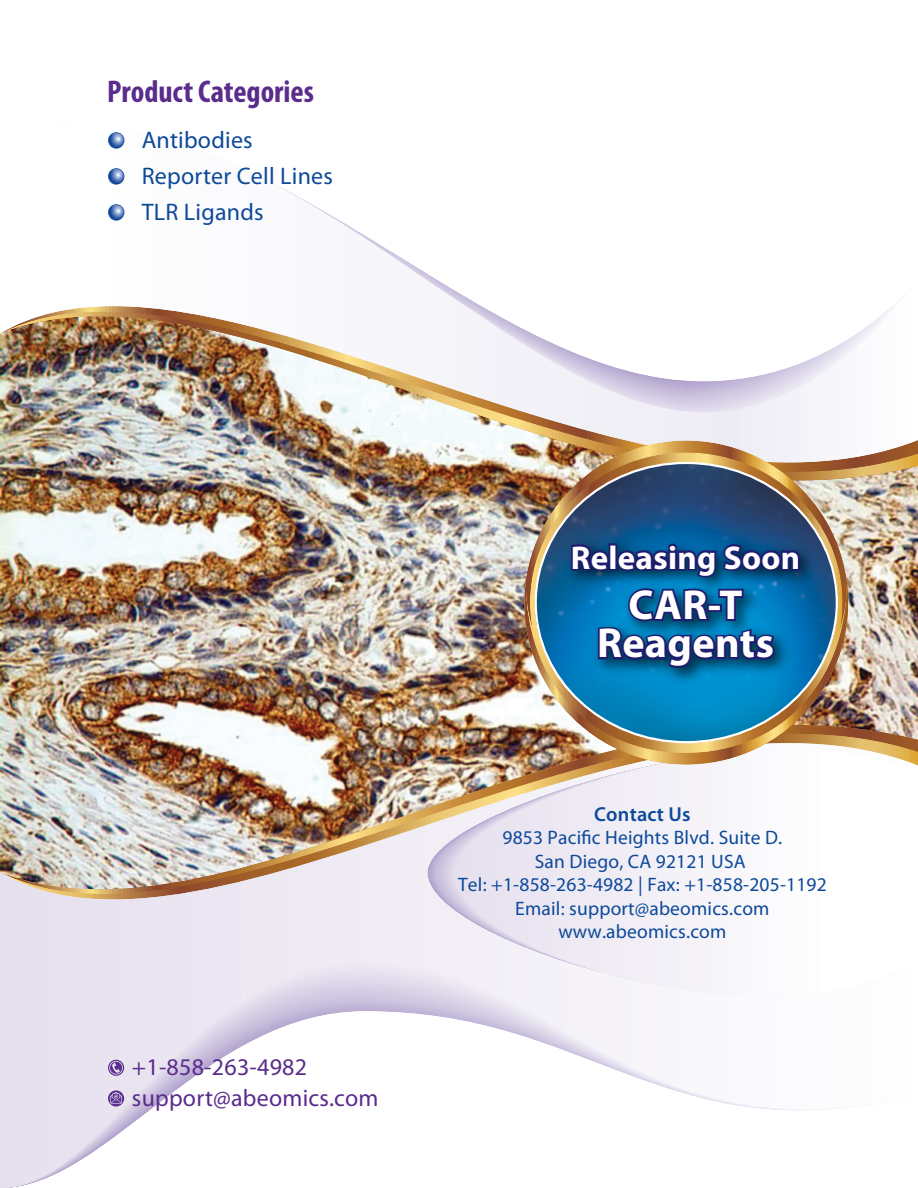
<style>
.page{position:relative;width:918px;height:1188px;background:#fff}
.page>*{position:absolute;margin:0;border:0;box-sizing:border-box;transform-origin:0 0}
.t1{font:700 42px/38.4px "Myriad Pro";letter-spacing:.01em;color:#fff;text-align:center}
.t2{font:700 33px "Myriad Pro";letter-spacing:.01em;color:#fff}
.t3{font:700 condensed 31.5px "Myriad Pro";color:#5a2c8b}
.t4{font:24px/36px "Myriad Pro";letter-spacing:.01em;color:#0d499a}
.t5{font:24px/31.5px "Myriad Pro";letter-spacing:.01em;color:#5a2c8b}
.t6{font:600 20.25px "Myriad Pro";letter-spacing:.01em;color:#0d499a}
.t7{font:19.5px/23.4px "Myriad Pro";letter-spacing:.01em;color:#0d499a;text-align:center}
</style>
<div class="page">
<svg style="left:0;top:935px;width:860px;height:253px"></svg>
<svg style="left:454px;top:935px;width:406px;height:112px;fill:#f6f5fa"></svg>
<img style="left:0;top:507px;width:918px;height:198px">
<img style="left:0;top:287px;width:918px;height:220px">
<svg style="left:0;top:926px;width:711px;height:9px;background:#ece8f2"></svg>
<img style="left:0;top:705px;width:918px;height:221px">
<img style="left:524px;top:441px;width:324px;height:138px">
<img style="left:530px;top:452px;width:313px;height:127px">
<img style="left:524px;top:579px;width:324px;height:186px">
<img style="left:536px;top:463px;width:301px;height:279px">
<img style="left:558px;top:530px;width:267px;height:163px">
<svg style="left:569px;top:541px;width:233px;height:38px;background:#103879"></svg>
<svg style="left:596px;top:586px;width:180px;height:84px;background:#0b5090"></svg>
<svg style="left:108px;top:1090px;width:16px;height:17px"></svg>
<svg style="left:110px;top:1092px;width:12px;height:12px"></svg>
<svg style="left:108px;top:1060px;width:16px;height:16px"></svg>
<svg style="left:109px;top:1061px;width:14px;height:14px"></svg>
<svg style="left:108px;top:168px;width:16px;height:17px"></svg>
<svg style="left:108px;top:168px;width:16px;height:16px"></svg>
<svg style="left:112px;top:169px;width:10px;height:6px"></svg>
<svg style="left:108px;top:204px;width:16px;height:17px"></svg>
<svg style="left:108px;top:204px;width:16px;height:16px"></svg>
<svg style="left:112px;top:205px;width:10px;height:6px"></svg>
<svg style="left:108px;top:132px;width:16px;height:17px"></svg>
<svg style="left:108px;top:132px;width:16px;height:16px"></svg>
<svg style="left:112px;top:133px;width:10px;height:6px"></svg>
<h3 class="t3" style="left:107px;top:80px;width:208px">Product Categories</h3>
<p class="t4" style="left:142px;top:124px;width:193px">Antibodies<br>Reporter Cell Lines<br>TLR Ligands</p>
<p class="t5" style="left:132px;top:1053px;width:248px">+1-858-263-4982 support@abeomics.com</p>
<h2 class="t2" style="left:571px;top:545px;width:231px">Releasing Soon</h2>
<h1 class="t1" style="left:597px;top:590px;width:179px">CAR-T<br>Reagents</h1>
<p class="t6" style="left:594px;top:807px;width:98px">Contact Us</p>
<p class="t7" style="left:458px;top:828px;width:370px">9853 Pacific Heights Blvd. Suite D.<br>San Diego, CA 92121 USA<br>Tel: +1-858-263-4982 | Fax: +1-858-205-1192<br>Email: support@abeomics.com www.abeomics.com</p>
</div>
